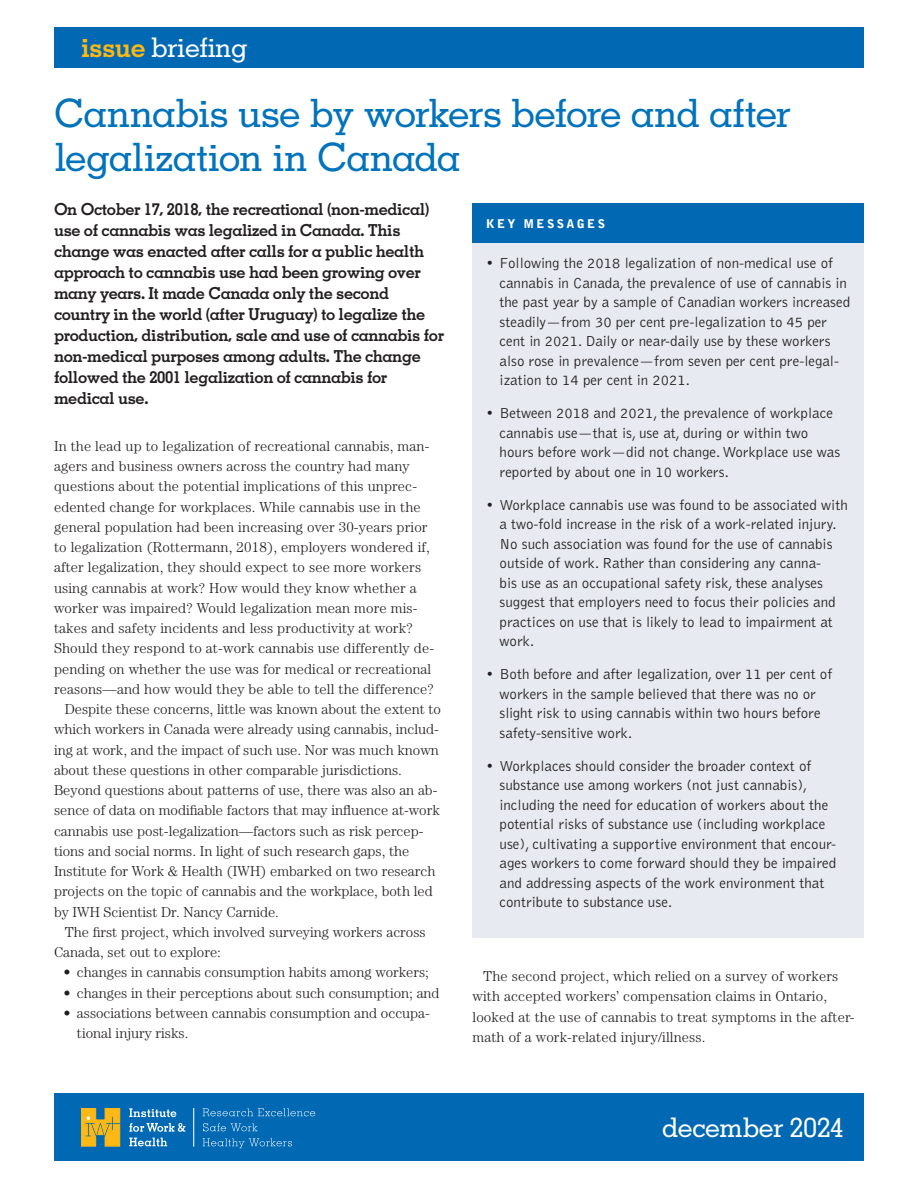
<style>
.page{position:relative;width:918px;height:1188px;background:#fff}
.page>*{position:absolute;margin:0;border:0;box-sizing:border-box;transform-origin:0 0}
.Title_-_Front_Page{font:500 39px/43.5px "Memphis LT Std";letter-spacing:-.03em;color:#0073bc}
.issue_briefing{font:500 27px "Memphis LT Std";letter-spacing:-.025em;color:#fff}
.Article_-_Deck_1{font:700 16.5px/21px "Memphis LT Std";letter-spacing:-.025em;color:#231f20}
.t1{font:300 15px/19.5px "Bell Gothic Std";color:#231f20}
.Article_Body_1b_-_Flush{font:300 14.4px/20.2px "Century Std";letter-spacing:.01em;color:#231f20}
.Article_Body_1{font:300 14.4px/20.2px "Century Std";color:#231f20}
.Heading_-_Black_Boxes{font:900 12px "Bell Gothic Std";letter-spacing:.2em;color:#fff}
.s1{font-weight:700;color:#fcb814}
</style>
<div class="page">
<div style="left:54px;top:27px;width:810px;height:41px;background:#0168b3"></div>
<div style="left:472px;top:203px;width:392px;height:40px;background:#0168b3"></div>
<div style="left:472px;top:243px;width:392px;height:694px;background:#e7eaf0"></div>
<div style="left:54px;top:1094px;width:810px;height:67px;background:#0168b3"></div>
<hr style="left:193px;top:1108px;width:1px;height:39px;background:#fff">
<svg style="left:81px;top:1108px;width:39px;height:38px"></svg>
<svg style="left:129px;top:1108px;width:47px;height:9px"></svg>
<svg style="left:129px;top:1123px;width:56px;height:9px"></svg>
<svg style="left:129px;top:1138px;width:38px;height:8px"></svg>
<svg style="left:203px;top:1108px;width:112px;height:8px"></svg>
<svg style="left:203px;top:1123px;width:55px;height:8px"></svg>
<svg style="left:203px;top:1138px;width:89px;height:10px"></svg>
<p class="issue_briefing" style="left:81px;top:31px;width:168px"><span class="s1">issue</span> briefing</p>
<p class="Title_-_Front_Page" style="left:54px;top:91px;width:739px">Cannabis use by workers before and after legalization in Canada</p>
<p class="Article_-_Deck_1" style="left:54px;top:198px;width:392px">On October 17, 2018, the recreational (non-medical) use of cannabis was legalized in Canada. This change was enacted after calls for a public health approach to cannabis use had been growing over many years. It made Canada only the second country in the world (after Uruguay) to legalize the production, distribution, sale and use of cannabis for non-medical purposes among adults. The change followed the 2001 legalization of cannabis for medical use.</p>
<p class="Article_Body_1b_-_Flush" style="left:54px;top:436px;width:382px">In the lead up to legalization of recreational cannabis, man&shy;agers and business owners across the country had many questions about the potential implications of this unprec&shy;edented change for workplaces. While cannabis use in the general population had been increasing over 30-years prior to legalization (Rottermann, 2018), employers wondered if, after legalization, they should expect to see more workers using cannabis at work? How would they know whether a worker was impaired? Would legalization mean more mis&shy;takes and safety incidents and less productivity at work?<br>Should they respond to at-work cannabis use differently de&shy;pending on whether the use was for medical or recreational reasons—and how would they be able to tell the difference?</p>
<p class="Article_Body_1" style="left:54px;top:699px;width:389px;text-indent:11px">Despite these concerns, little was known about the extent to which workers in Canada were already using cannabis, includ&shy;ing at work, and the impact of such use. Nor was much known about these questions in other comparable jurisdictions.<br>Beyond questions about patterns of use, there was also an ab&shy;sence of data on modifiable factors that may influence at-work cannabis use post-legalization—factors such as risk percep&shy;tions and social norms. In light of such research gaps, the Institute for Work &amp; Health (IWH) embarked on two research projects on the topic of cannabis and the workplace, both led by IWH Scientist Dr. Nancy Carnide.</p>
<p class="Article_Body_1" style="left:54px;top:922px;width:373px;text-indent:11px">The first project, which involved surveying workers across<br>Canada, set out to explore:</p>
<p class="Article_Body_1b_-_Flush" style="left:63px;top:962px;width:367px">• changes in cannabis consumption habits among workers;</p>
<p class="Article_Body_1b_-_Flush" style="left:63px;top:982px;width:378px">• changes in their perceptions about such consumption; and</p>
<p class="Article_Body_1b_-_Flush" style="left:77px;top:1003px;width:355px;text-indent:-14px">• associations between cannabis consumption and occupa&shy;tional injury risks.</p>
<p class="Heading_-_Black_Boxes" style="left:486px;top:216px;width:121px">KEY MESSAGES</p>
<p class="t1" style="left:500px;top:254px;width:352px;text-indent:-14px">• Following the 2018 legalization of non-medical use of cannabis in Canada, the prevalence of use of cannabis in the past year by a sample of Canadian workers increased steadily—from 30 per cent pre-legalization to 45 per cent in 2021. Daily or near-daily use by these workers also rose in prevalence—from seven per cent pre-legal&shy;ization to 14 per cent in 2021.</p>
<p class="t1" style="left:500px;top:404px;width:342px;text-indent:-14px">• Between 2018 and 2021, the prevalence of workplace cannabis use—that is, use at, during or within two hours before work—did not change. Workplace use was reported by about one in 10 workers.</p>
<p class="t1" style="left:500px;top:495px;width:350px;text-indent:-14px">• Workplace cannabis use was found to be associated with a two-fold increase in the risk of a work-related injury.<br>No such association was found for the use of cannabis outside of work. Rather than considering any canna-<br>bis use as an occupational safety risk, these analyses suggest that employers need to focus their policies and practices on use that is likely to lead to impairment at work.</p>
<p class="t1" style="left:500px;top:665px;width:334px;text-indent:-14px">• Both before and after legalization, over 11 per cent of workers in the sample believed that there was no or slight risk to using cannabis within two hours before safety-sensitive work.</p>
<p class="t1" style="left:500px;top:756px;width:338px;text-indent:-14px">• Workplaces should consider the broader context of substance use among workers (not just cannabis), including the need for education of workers about the potential risks of substance use (including workplace use), cultivating a supportive environment that encour&shy;ages workers to come forward should they be impaired and addressing aspects of the work environment that contribute to substance use.</p>
<p class="Article_Body_1" style="left:472px;top:966px;width:384px;text-indent:11px">The second project, which relied on a survey of workers with accepted workers’ compensation claims in Ontario, looked at the use of cannabis to treat symptoms in the after&shy;math of a work-related injury/illness.</p>
<p class="issue_briefing" style="left:662px;top:1111px;width:183px">december 2024</p>
</div>
